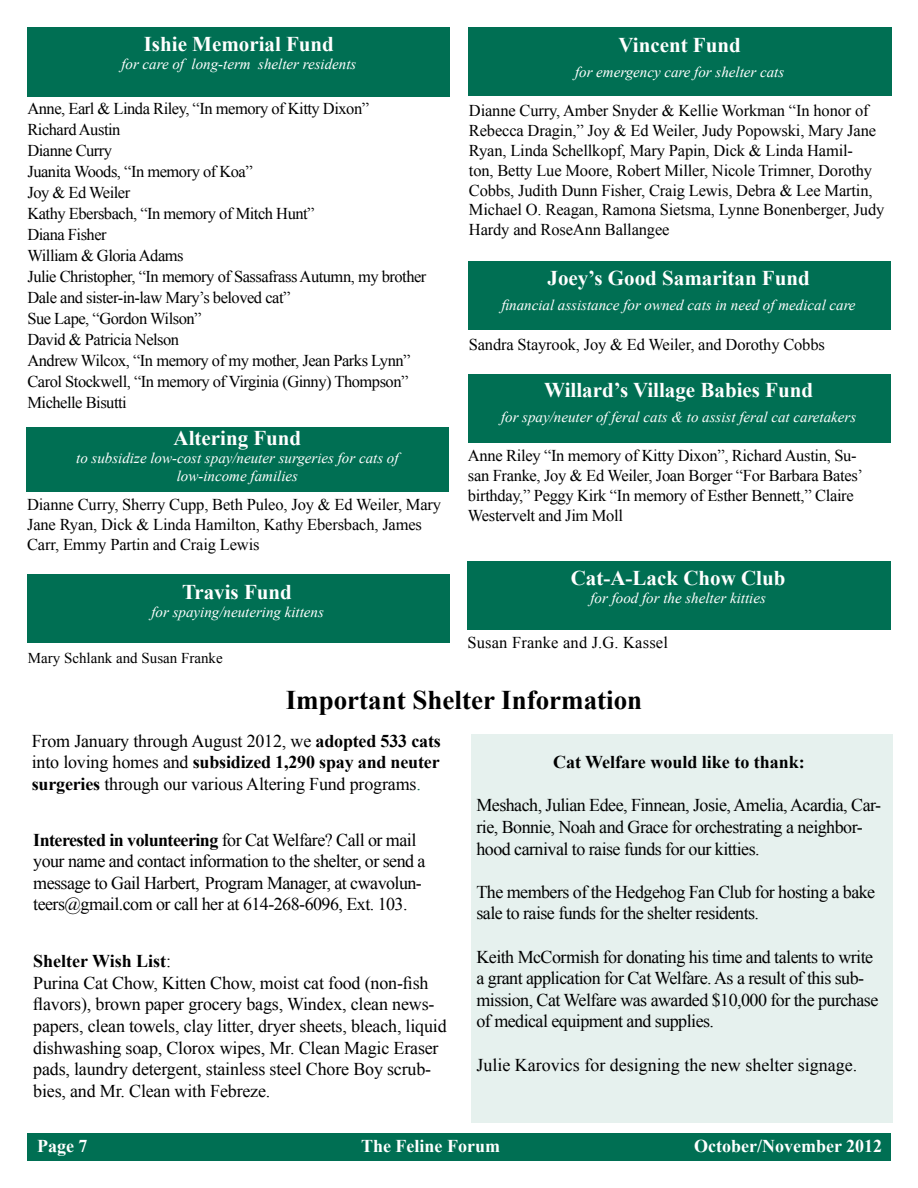
<style>
.page{position:relative;width:918px;height:1188px;background:#fff}
.page>*{position:absolute;margin:0;border:0;box-sizing:border-box;transform-origin:0 0}
.t1{font:700 27px "Times New Roman";color:#000}
.t2{font:700 21px "Times New Roman";color:#fff}
.t3{font:18px/21.6px "Times New Roman";letter-spacing:-.03em;color:#000}
.t4{font:18px/21.6px "Times New Roman";letter-spacing:-.01em;color:#000}
.t5{font:18px "Times New Roman";color:#000}
.t6{font:700 18px "Times New Roman";color:#fff}
.t7{font:700 18px "Times New Roman";color:#000}
.t8{font:16.5px/21px "Times New Roman";letter-spacing:-.02em;color:#000}
.t9{font:16.5px "Times New Roman";letter-spacing:.01em;color:#000}
.t10{font:italic 15px/18px "Times New Roman";color:#fff;text-align:center}
.t11{font:15px "Times New Roman";color:#000}
.s1{font-weight:700}
.s2{color:#006f53}
</style>
<div class="page">
<div style="left:471px;top:734px;width:422px;height:389px;background:#e6f1ee"></div>
<div style="left:27px;top:1133px;width:864px;height:28px;background:#006f53"></div>
<div style="left:26px;top:428px;width:423px;height:64px;background:#006f53"></div>
<div style="left:468px;top:261px;width:423px;height:69px;background:#006f53"></div>
<div style="left:469px;top:27px;width:423px;height:69px;background:#006f53"></div>
<div style="left:467px;top:561px;width:423px;height:68px;background:#006f53"></div>
<div style="left:27px;top:27px;width:423px;height:69px;background:#006f53"></div>
<div style="left:468px;top:375px;width:423px;height:68px;background:#006f53"></div>
<div style="left:27px;top:575px;width:423px;height:68px;background:#006f53"></div>
<p class="t2" style="left:144px;top:29px;width:192px">Ishie Memorial Fund</p>
<p class="t10" style="left:121px;top:54px;width:237px">for care of long-term shelter residents</p>
<p class="t8" style="left:27px;top:97px;width:401px">Anne, Earl &amp; Linda Riley, “In memory of Kitty Dixon”<br>Richard Austin<br>Dianne Curry<br>Juanita Woods, “In memory of Koa”<br>Joy &amp; Ed Weiler<br>Kathy Ebersbach, “In memory of Mitch Hunt”<br>Diana Fisher<br>William &amp; Gloria Adams<br>Julie Christopher, “In memory of Sassafrass Autumn, my brother<br>Dale and sister-in-law Mary’s beloved cat”<br>Sue Lape, “Gordon Wilson”<br>David &amp; Patricia Nelson<br>Andrew Wilcox, “In memory of my mother, Jean Parks Lynn”<br>Carol Stockwell, “In memory of Virginia (Ginny) Thompson”<br>Michelle Bisutti</p>
<p class="t2" style="left:174px;top:423px;width:129px">Altering Fund</p>
<p class="t10" style="left:76px;top:448px;width:324px">to subsidize low-cost spay/neuter surgeries for cats of low-income families</p>
<p class="t8" style="left:27px;top:494px;width:416px;line-height:19.8px">Dianne Curry, Sherry Cupp, Beth Puleo, Joy &amp; Ed Weiler, Mary<br>Jane Ryan, Dick &amp; Linda Hamilton, Kathy Ebersbach, James<br>Carr, Emmy Partin and Craig Lewis</p>
<p class="t2" style="left:182px;top:578px;width:111px">Travis Fund</p>
<p class="t10" style="left:151px;top:603px;width:174px">for spaying/neutering kittens</p>
<p class="t11" style="left:28px;top:648px;width:196px">Mary Schlank and Susan Franke</p>
<p class="t2" style="left:618px;top:30px;width:124px">Vincent Fund</p>
<p class="t10" style="left:575px;top:63px;width:211px">for emergency care for shelter cats</p>
<p class="t8" style="left:469px;top:101px;width:417px;line-height:19.8px">Dianne Curry, Amber Snyder &amp; Kellie Workman “In honor of Rebecca Dragin,” Joy &amp; Ed Weiler, Judy Popowski, Mary Jane Ryan, Linda Schellkopf, Mary Papin, Dick &amp; Linda Hamil-<br>ton, Betty Lue Moore, Robert Miller, Nicole Trimner, Dorothy Cobbs, Judith Dunn Fisher, Craig Lewis, Debra &amp; Lee Martin, Michael O. Reagan, Ramona Sietsma, Lynne Bonenberger, Judy Hardy and RoseAnn Ballangee</p>
<p class="t2" style="left:548px;top:263px;width:264px">Joey’s Good Samaritan Fund</p>
<p class="t10" style="left:502px;top:296px;width:355px">financial assistance for owned cats in need of medical care</p>
<p class="t8" style="left:469px;top:333px;width:358px">Sandra Stayrook, Joy &amp; Ed Weiler, and Dorothy Cobbs</p>
<p class="t2" style="left:544px;top:375px;width:270px">Willard’s Village Babies Fund</p>
<p class="t10" style="left:501px;top:407px;width:357px">for spay/neuter of feral cats &amp; to assist feral cat caretakers</p>
<p class="t8" style="left:468px;top:446px;width:396px;line-height:19.8px">Anne Riley “In memory of Kitty Dixon”, Richard Austin, Su&shy;san Franke, Joy &amp; Ed Weiler, Joan Borger “For Barbara Bates’ birthday,” Peggy Kirk “In memory of Esther Bennett,” Claire Westervelt and Jim Moll</p>
<p class="t2" style="left:571px;top:564px;width:216px">Cat-A-Lack Chow Club</p>
<p class="t10" style="left:590px;top:589px;width:177px">for food for the shelter kitties</p>
<p class="t9" style="left:467px;top:631px;width:202px">Susan Franke and J.G. Kassel</p>
<h1 class="t1" style="left:286px;top:681px;width:358px">Important Shelter Information</h1>
<p class="t3" style="left:32px;top:730px;width:411px;text-align:justify">From January through August 2012, we <span class="s1">adopted 533 cats </span>into loving homes and <span class="s1">subsidized 1,290 spay and neuter surgeries</span> through our various Altering Fund programs<span class="s2">.</span></p>
<p class="t3" style="left:33px;top:828px;width:394px"><span class="s1">Interested in volunteering</span> for Cat Welfare? Call or mail your name and contact information to the shelter, or send a message to Gail Harbert, Program Manager, at cwavolun&shy;teers@gmail.com or call her at 614-268-6096, Ext. 103.</p>
<p class="t4" style="left:33px;top:950px;width:415px"><span class="s1">Shelter Wish List</span>:<br>Purina Cat Chow, Kitten Chow, moist cat food (non-fish flavors), brown paper grocery bags, Windex, clean news&shy;papers, clean towels, clay litter, dryer sheets, bleach, liquid dishwashing soap, Clorox wipes, Mr. Clean Magic Eraser pads, laundry detergent, stainless steel Chore Boy scrub&shy;bies, and Mr. Clean with Febreze.</p>
<p class="t7" style="left:553px;top:750px;width:253px">Cat Welfare would like to thank:</p>
<p class="t3" style="left:476px;top:794px;width:406px">Meshach, Julian Edee, Finnean, Josie, Amelia, Acardia, Car&shy;rie, Bonnie, Noah and Grace for orchestrating a neighbor&shy;hood carnival to raise funds for our kitties.</p>
<p class="t3" style="left:476px;top:881px;width:400px">The members of the Hedgehog Fan Club for hosting a bake sale to raise funds for the shelter residents.</p>
<p class="t3" style="left:476px;top:945px;width:403px">Keith McCormish for donating his time and talents to write a grant application for Cat Welfare. As a result of this sub&shy;mission, Cat Welfare was awarded $10,000 for the purchase of medical equipment and supplies.</p>
<p class="t5" style="left:476px;top:1052px;width:382px">Julie Karovics for designing the new shelter signage.</p>
<p class="t6" style="left:37px;top:1133px;width:52px">Page 7</p>
<p class="t6" style="left:361px;top:1133px;width:140px">The Feline Forum</p>
<p class="t6" style="left:694px;top:1133px;width:190px">October/November 2012</p>
</div>
